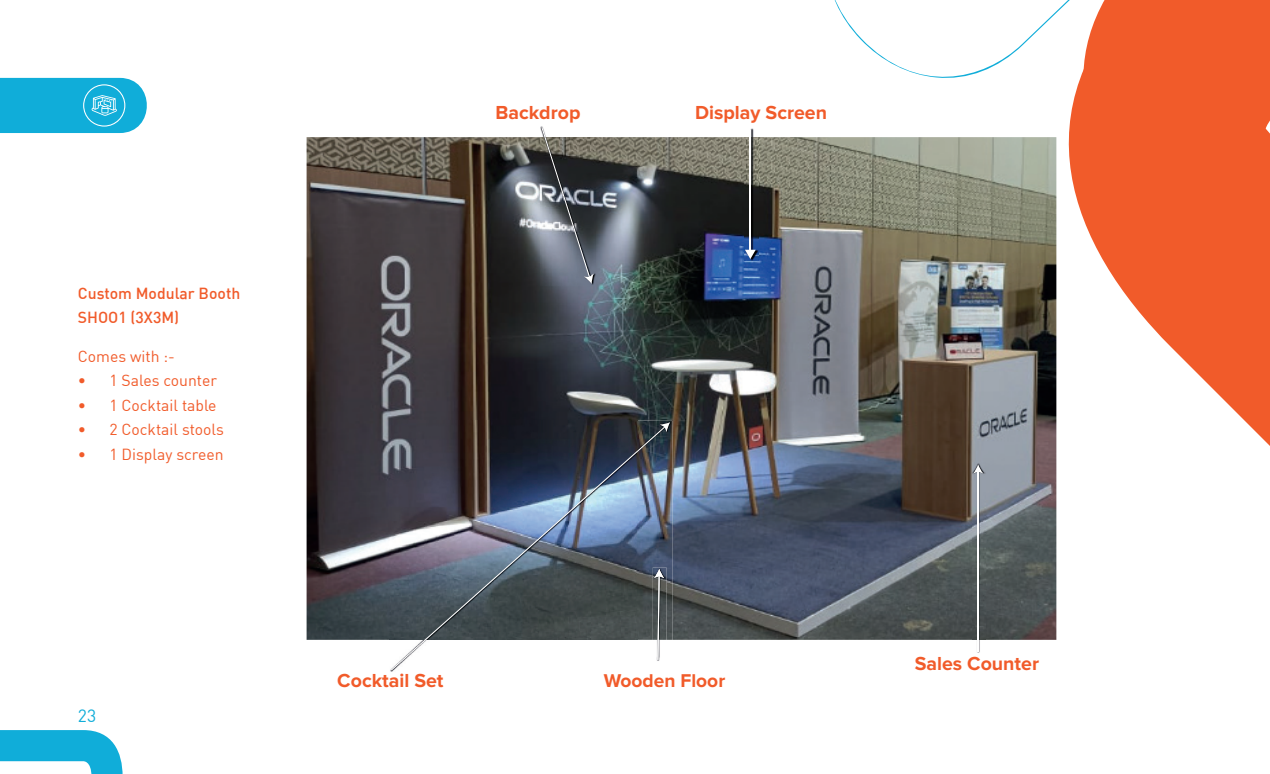
<style>
.page{position:relative;width:1270px;height:774px;background:#fff}
.page>*{position:absolute;margin:0;border:0;box-sizing:border-box;transform-origin:0 0}
.t1{font:700 19.6px "Proxima Nova";color:#f15b2a}
.t2{font:700 19.25px "Proxima Nova";color:#f15b2a}
.t3{font:17.5px "DIN";color:#10add9}
.t4{font:15.75px "DIN";color:#f15b2a}
.t5{font:500 15.75px/24.5px "DIN";color:#f15b2a}
</style>
<div class="page">
<svg style="left:0;top:730px;width:123px;height:44px"></svg>
<svg style="left:1056px;top:96px;width:214px;height:487px"></svg>
<img style="left:307px;top:137px;width:749px;height:503px">
<img style="left:540px;top:126px;width:56px;height:159px">
<svg style="left:541px;top:127px;width:53px;height:157px"></svg>
<img style="left:390px;top:421px;width:282px;height:251px">
<img style="left:597px;top:667px;width:75px;height:5px">
<img style="left:391px;top:426px;width:275px;height:244px">
<svg style="left:660px;top:422px;width:10px;height:10px"></svg>
<svg style="left:977px;top:640px;width:3px;height:13px"></svg>
<img style="left:972px;top:463px;width:13px;height:177px">
<hr style="left:978px;top:471px;width:1px;height:180px;background:#fff">
<svg style="left:973px;top:464px;width:10px;height:9px"></svg>
<img style="left:745px;top:128px;width:14px;height:133px">
<hr style="left:750px;top:130px;width:1px;height:121px;background:#fff">
<svg style="left:745px;top:250px;width:11px;height:9px"></svg>
<svg style="left:834px;top:0;width:436px;height:96px"></svg>
<svg style="left:0;top:78px;width:147px;height:55px"></svg>
<p class="t5" style="left:78px;top:280px;width:164px">Custom Modular Booth<br>SHOO1 (3X3M)</p>
<p class="t4" style="left:78px;top:346px;width:99px">Comes with :-</p>
<p class="t4" style="left:78px;top:370px;width:141px">• 1 Sales counter</p>
<p class="t4" style="left:78px;top:395px;width:140px">• 1 Cocktail table</p>
<p class="t4" style="left:78px;top:420px;width:148px">• 2 Cocktail stools</p>
<p class="t4" style="left:78px;top:444px;width:147px">• 1 Display screen</p>
<p class="t3" style="left:78px;top:705px;width:20px">23</p>
<p class="t1" style="left:495px;top:101px;width:86px">Backdrop</p>
<p class="t1" style="left:695px;top:101px;width:133px">Display Screen</p>
<p class="t1" style="left:337px;top:669px;width:108px">Cocktail Set</p>
<p class="t2" style="left:604px;top:670px;width:123px">Wooden Floor</p>
<p class="t1" style="left:915px;top:652px;width:126px">Sales Counter</p>
</div>
